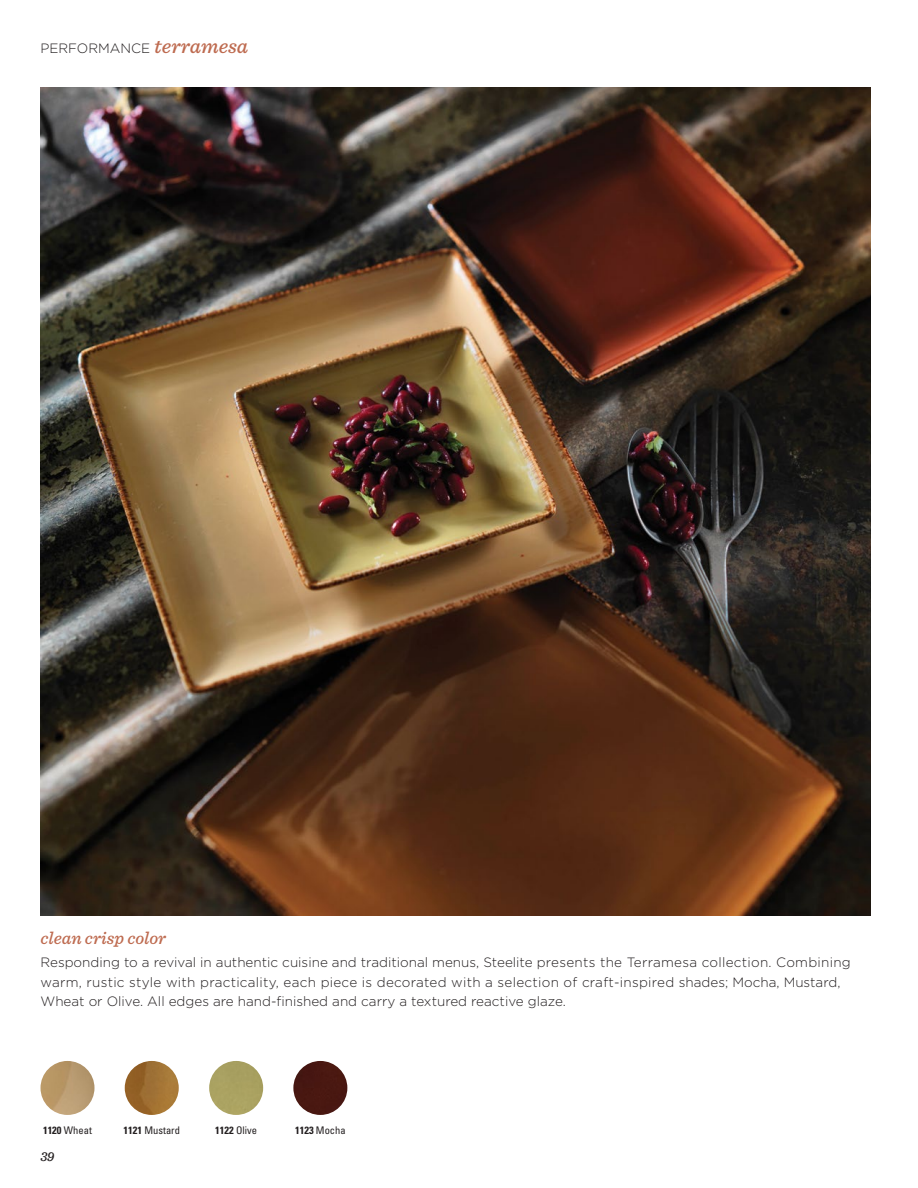
<style>
.page{position:relative;width:918px;height:1188px;background:#fff}
.page>*{position:absolute;margin:0;border:0;box-sizing:border-box;transform-origin:0 0}
.t1{font:italic 500 18px "Sentinel";color:#be6b50}
.t2{font:300 13.5px/19.5px "Gotham";color:#231f20}
.t3{font:italic 500 13.5px "Sentinel";color:#231f20}
.t4{font:condensed 10.5px "Univers LT Std";color:#231f20}
.s1{font-family:"Sentinel";font-weight:500;font-style:italic;font-size:21px;color:#be6b50}
.s2{font-weight:700}
</style>
<div class="page">
<div style="left:293px;top:1061px;width:54px;height:54px;background:#491811;border-radius:27px"></div>
<div style="left:209px;top:1061px;width:54px;height:54px;background:#aaa261;border-radius:27px"></div>
<img style="left:40px;top:1061px;width:54px;height:54px;border-radius:27px">
<img style="left:125px;top:1061px;width:54px;height:54px;border-radius:27px">
<img style="left:40px;top:88px;width:831px;height:827px">
<p class="t2" style="left:40px;top:38px;width:209px">PERFORMANCE <span class="s1">terramesa</span></p>
<h1 class="t1" style="left:40px;top:925px;width:127px">clean crisp color</h1>
<p class="t2" style="left:40px;top:953px;width:812px">Responding to a revival in authentic cuisine and traditional menus, Steelite presents the Terramesa collection. Combining warm, rustic style with practicality, each piece is decorated with a selection of craft-inspired shades; Mocha, Mustard,<br>Wheat or Olive. All edges are hand-finished and carry a textured reactive glaze.</p>
<p class="t4" style="left:43px;top:1123px;width:50px"><span class="s2">1120</span> Wheat</p>
<p class="t4" style="left:123px;top:1123px;width:58px"><span class="s2">1121</span> Mustard</p>
<p class="t4" style="left:215px;top:1123px;width:43px"><span class="s2">1122</span> Olive</p>
<p class="t4" style="left:295px;top:1123px;width:52px"><span class="s2">1123</span> Mocha</p>
<p class="t3" style="left:40px;top:1146px;width:16px">39</p>
</div>
